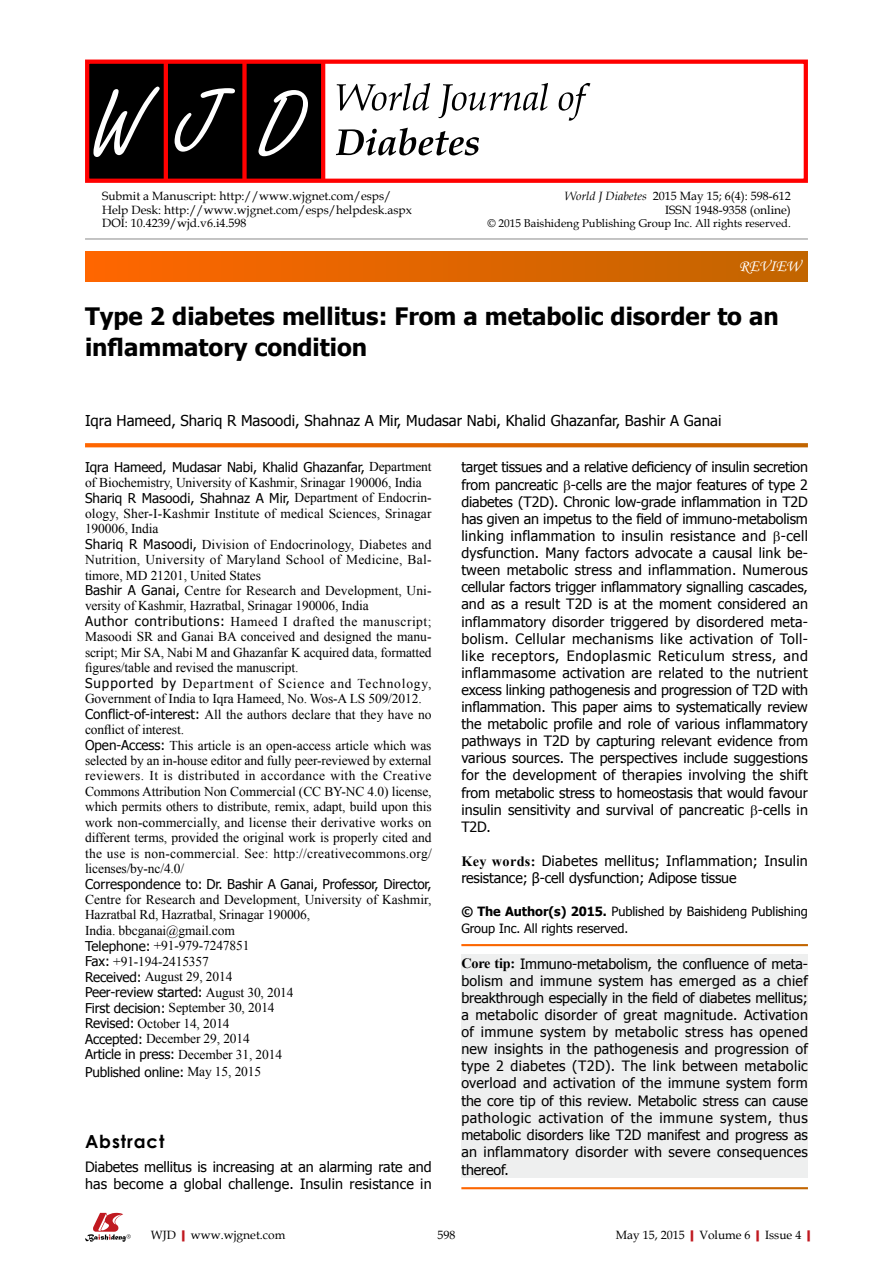
<style>
.page{position:relative;width:893px;height:1263px;background:#fff}
.page>*{position:absolute;margin:0;border:0;box-sizing:border-box;transform-origin:0 0}
.t1{font:700 24px/31.5px "Tahoma";color:#000}
.t2{font:700 18px "Century Gothic";letter-spacing:.05em;color:#000}
.t3{font:16.5px "Monotype Corsiva";color:#fff}
.t4{font:15px "Tahoma";color:#000}
.t5{font:14.25px/17.1px "Tahoma";letter-spacing:.005em;color:#000}
.t6{font:13.5px/15.5px "Times New Roman";letter-spacing:-.01em;color:#000}
.t7{font:13.5px "Tahoma";letter-spacing:-.01em;color:#000}
.t8{font:12.75px/17.1px "Tahoma";letter-spacing:-.005em;color:#000}
.t9{font:12px/13.5px "Book Antiqua";color:#000}
.t10{font:11.25px "Book Antiqua";color:#000}
.s1{font-style:italic}
.s2{font-family:"Tahoma"}
.s3{font-family:"Times New Roman"}
.s4{font-family:"Times New Roman";font-weight:700}
.s5{font-weight:700}
.s6{font-weight:700;color:#c01920}
</style>
<div class="page">
<div style="left:461px;top:955px;width:347px;height:223px;background:#eeefef"></div>
<div style="left:85px;top:252px;width:723px;height:29px;background:linear-gradient(to right,#f60,#c16500)"></div>
<hr style="left:85px;top:239px;width:723px;height:1px;background:#898989">
<svg style="left:85px;top:443px;width:723px;height:4px;background:#e16a09"></svg>
<svg style="left:85px;top:1213px;width:46px;height:29px"></svg>
<div style="left:87px;top:61px;width:236px;height:121px;background:#000"></div>
<hr style="left:164px;top:61px;width:4px;height:121px;background:#f00">
<div style="left:242px;top:61px;width:5px;height:121px;background:#f00"></div>
<hr style="left:321px;top:61px;width:4px;height:121px;background:#f00">
<div style="left:85px;top:60px;width:723px;height:123px;border:4px solid #f00"></div>
<svg style="left:258px;top:90px;width:50px;height:66px"></svg>
<svg style="left:175px;top:88px;width:60px;height:64px"></svg>
<svg style="left:93px;top:87px;width:67px;height:70px"></svg>
<svg style="left:337px;top:83px;width:253px;height:38px"></svg>
<svg style="left:336px;top:128px;width:143px;height:27px"></svg>
<p class="t9" style="left:102px;top:189px;width:311px">Submit a Manuscript: http://www.wjgnet.com/esps/<br>Help Desk: http://www.wjgnet.com/esps/helpdesk.aspx<br>DOI: 10.4239/wjd.v6.i4.598</p>
<p class="t9" style="left:565px;top:189px;width:228px;text-align:right"><span class="s1">World J Diabetes</span> 2015 May 15; 6(4): 598-612<br>ISSN 1948-9358 (online)</p>
<p class="t10" style="left:487px;top:215px;width:305px">© 2015 Baishideng Publishing Group Inc. All rights reserved.</p>
<p class="t3" style="left:739px;top:256px;width:63px">REVIEW</p>
<p class="t1" style="left:85px;top:298px;width:695px">Type 2 diabetes mellitus: From a metabolic disorder to an inflammatory condition</p>
<p class="t4" style="left:85px;top:410px;width:638px">Iqra Hameed, Shariq R Masoodi, Shahnaz A Mir, Mudasar Nabi, Khalid Ghazanfar, Bashir A Ganai</p>
<p class="t6" style="left:85px;top:459px;width:348px"><span class="s2">Iqra Hameed, Mudasar Nabi, Khalid Ghazanfar,</span> Department of Biochemistry, University of Kashmir, Srinagar 190006, India <span class="s2">Shariq R Masoodi, Shahnaz A Mir,</span> Department of Endocrin&shy;ology, Sher-I-Kashmir Institute of medical Sciences, Srinagar 190006, India<br><span class="s2">Shariq R Masoodi,</span> Division of Endocrinology, Diabetes and Nutrition, University of Maryland School of Medicine, Bal&shy;timore, MD 21201, United States<br><span class="s2">Bashir A Ganai,</span> Centre for Research and Development, Uni&shy;versity of Kashmir, Hazratbal, Srinagar 190006, India<br><span class="s2">Author contributions:</span> Hameed I drafted the manuscript; Masoodi SR and Ganai BA conceived and designed the manu&shy;script; Mir SA, Nabi M and Ghazanfar K acquired data, formatted figures/table and revised the manuscript.<br><span class="s2">Supported by</span> Department of Science and Technology, Government of India to Iqra Hameed, No. Wos-A LS 509/2012.<br><span class="s2">Conflict-of-interest:</span> All the authors declare that they have no conflict of interest.<br><span class="s2">Open-Access:</span> This article is an open-access article which was selected by an in-house editor and fully peer-reviewed by external reviewers. It is distributed in accordance with the Creative Commons Attribution Non Commercial (CC BY-NC 4.0) license, which permits others to distribute, remix, adapt, build upon this work non-commercially, and license their derivative works on different terms, provided the original work is properly cited and the use is non-commercial. See: http://creativecommons.org/ licenses/by-nc/4.0/<br><span class="s2">Correspondence to: Dr. Bashir A Ganai, Professor, Director, </span>Centre for Research and Development, University of Kashmir, Hazratbal Rd, Hazratbal, Srinagar 190006,<br>India. bbcganai@gmail.com<br><span class="s2">Telephone:</span> +91-979-7247851<br><span class="s2">Fax:</span> +91-194-2415357<br><span class="s2">Received:</span> August 29, 2014<br><span class="s2">Peer-review started:</span> August 30, 2014<br><span class="s2">First decision:</span> September 30, 2014<br><span class="s2">Revised:</span> October 14, 2014<br><span class="s2">Accepted:</span> December 29, 2014<br><span class="s2">Article in press:</span> December 31, 2014</p>
<p class="t7" style="left:85px;top:1063px;width:178px">Published online: <span class="s3">May 15, 2015</span></p>
<p class="t5" style="left:461px;top:458px;width:348px;text-align:justify">target tissues and a relative deficiency of insulin secretion from pancreatic -cells are the major features of type 2 diabetes (T2D). Chronic low-grade inflammation in T2D has given an impetus to the field of immuno-metabolism linking inflammation to insulin resistance and -cell dysfunction. Many factors advocate a causal link be&shy;tween metabolic stress and inflammation. Numerous cellular factors trigger inflammatory signalling cascades, and as a result T2D is at the moment considered an inflammatory disorder triggered by disordered meta&shy;bolism. Cellular mechanisms like activation of Toll&shy;like receptors, Endoplasmic Reticulum stress, and inflammasome activation are related to the nutrient excess linking pathogenesis and progression of T2D with inflammation. This paper aims to systematically review the metabolic profile and role of various inflammatory pathways in T2D by capturing relevant evidence from various sources. The perspectives include suggestions for the development of therapies involving the shift from metabolic stress to homeostasis that would favour insulin sensitivity and survival of pancreatic -cells in T2D.</p>
<p class="t5" style="left:461px;top:851px;width:348px"><span class="s4">Key words:</span> Diabetes mellitus; Inflammation; Insulin resistance; β-cell dysfunction; Adipose tissue</p>
<p class="t8" style="left:461px;top:902px;width:348px"><span class="s5">© The Author(s) 2015.</span> Published by Baishideng Publishing<br>Group Inc. All rights reserved.</p>
<p class="t5" style="left:461px;top:954px;width:348px;text-align:justify"><span class="s4">Core tip:</span> Immuno-metabolism, the confluence of meta&shy;bolism and immune system has emerged as a chief breakthrough especially in the field of diabetes mellitus; a metabolic disorder of great magnitude. Activation of immune system by metabolic stress has opened new insights in the pathogenesis and progression of type 2 diabetes (T2D). The link between metabolic overload and activation of the immune system form the core tip of this review. Metabolic stress can cause pathologic activation of the immune system, thus metabolic disorders like T2D manifest and progress as an inflammatory disorder with severe consequences thereof.</p>
<p class="t2" style="left:85px;top:1127px;width:81px">Abstract</p>
<p class="t5" style="left:85px;top:1157px;width:348px">Diabetes mellitus is increasing at an alarming rate and has become a global challenge. Insulin resistance in</p>
<p class="t9" style="left:151px;top:1227px;width:136px">WJD<span class="s6">|</span>www.wjgnet.com</p>
<p class="t9" style="left:437px;top:1227px;width:19px">598</p>
<p class="t9" style="left:616px;top:1227px;width:202px">May 15, 2015<span class="s6">|</span>Volume 6<span class="s6">|</span>Issue 4<span class="s6">|</span></p>
</div>
